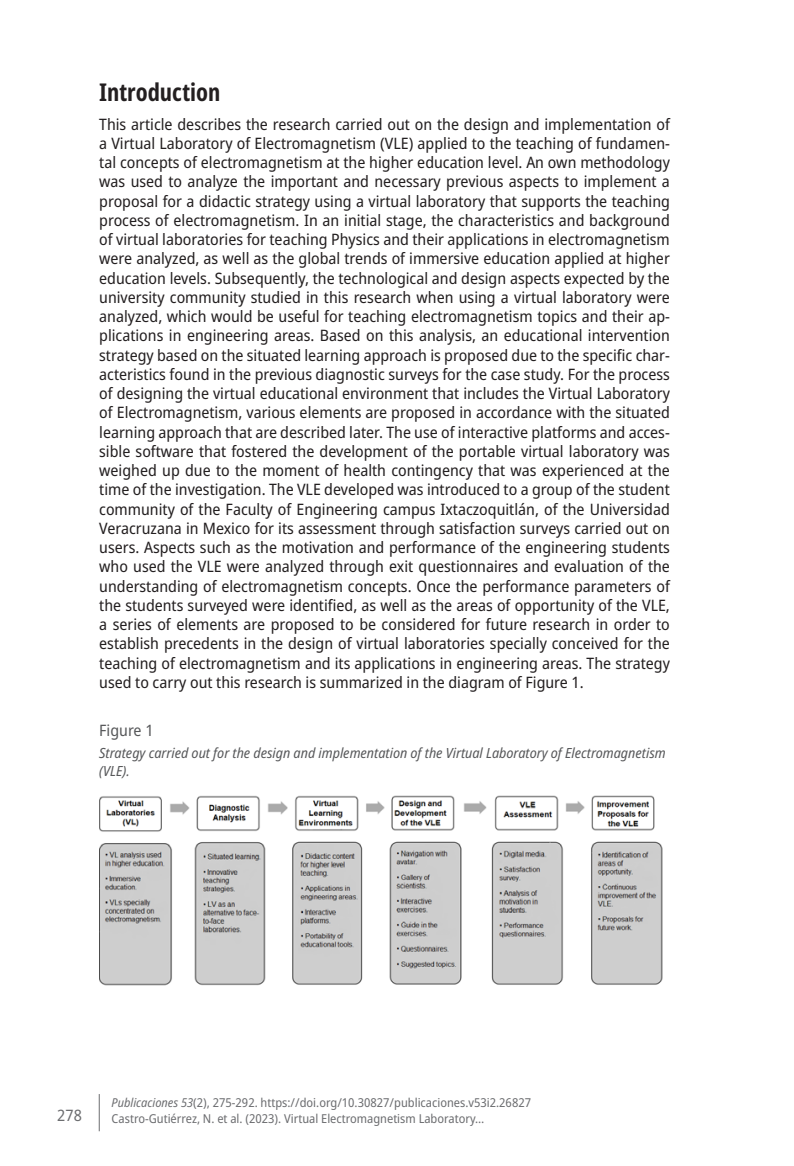
<style>
.page{position:relative;width:794px;height:1166px;background:#fff}
.page>*{position:absolute;margin:0;border:0;box-sizing:border-box;transform-origin:0 0}
.sps_tit_secc_1{font:700 extra-condensed 24.5px "Noto Sans";color:#231f20}
.t1{font:semi-condensed 15.75px/19.2px "Noto Sans";color:#231f20;text-align:justify}
.sps_figuras_num{font:semi-condensed 15.75px "Noto Sans";color:#57585a}
.t2{font:semi-condensed 15.75px "Noto Sans";color:#6c6d70}
.sps_figuras_titulo{font:italic semi-condensed 14px/17.5px "Noto Sans";color:#57585a}
.t3{font:semi-condensed 12.25px "Noto Sans";color:#6c6d70}
.s1{font-style:italic}
</style>
<div class="page">
<hr style="left:99px;top:1094px;width:1px;height:37px;background:#6c6d70">
<img style="left:99px;top:795px;width:564px;height:191px">
<p class="sps_tit_secc_1" style="left:99px;top:74px;width:123px">Introduction</p>
<p class="t1" style="left:99px;top:115px;width:572px">This article describes the research carried out on the design and implementation of a Virtual Laboratory of Electromagnetism (VLE) applied to the teaching of fundamen&shy;tal concepts of electromagnetism at the higher education level. An own methodology was used to analyze the important and necessary previous aspects to implement a proposal for a didactic strategy using a virtual laboratory that supports the teaching process of electromagnetism. In an initial stage, the characteristics and background of virtual laboratories for teaching Physics and their applications in electromagnetism were analyzed, as well as the global trends of immersive education applied at higher education levels. Subsequently, the technological and design aspects expected by the university community studied in this research when using a virtual laboratory were analyzed, which would be useful for teaching electromagnetism topics and their ap&shy;plications in engineering areas. Based on this analysis, an educational intervention strategy based on the situated learning approach is proposed due to the specific char&shy;acteristics found in the previous diagnostic surveys for the case study. For the process of designing the virtual educational environment that includes the Virtual Laboratory of Electromagnetism, various elements are proposed in accordance with the situated learning approach that are described later. The use of interactive platforms and acces&shy;sible software that fostered the development of the portable virtual laboratory was weighed up due to the moment of health contingency that was experienced at the time of the investigation. The VLE developed was introduced to a group of the student community of the Faculty of Engineering campus Ixtaczoquitlán, of the Universidad Veracruzana in Mexico for its assessment through satisfaction surveys carried out on users. Aspects such as the motivation and performance of the engineering students who used the VLE were analyzed through exit questionnaires and evaluation of the understanding of electromagnetism concepts. Once the performance parameters of the students surveyed were identified, as well as the areas of opportunity of the VLE, a series of elements are proposed to be considered for future research in order to establish precedents in the design of virtual laboratories specially conceived for the teaching of electromagnetism and its applications in engineering areas. The strategy used to carry out this research is summarized in the diagram of Figure 1.</p>
<p class="sps_figuras_num" style="left:99px;top:719px;width:56px">Figure 1</p>
<p class="sps_figuras_titulo" style="left:99px;top:745px;width:568px">Strategy carried out for the design and implementation of the Virtual Laboratory of Electromagnetism (VLE).</p>
<p class="t3" style="left:112px;top:1094px;width:421px"><span class="s1">Publicaciones 53</span>(2), 275-292. https://doi.org/10.30827/publicaciones.v53i2.26827</p>
<p class="t2" style="left:57px;top:1104px;width:26px">278</p>
<p class="t3" style="left:112px;top:1110px;width:374px">Castro-Gutiérrez, N. et al. (2023). Virtual Electromagnetism Laboratory…</p>
</div>
